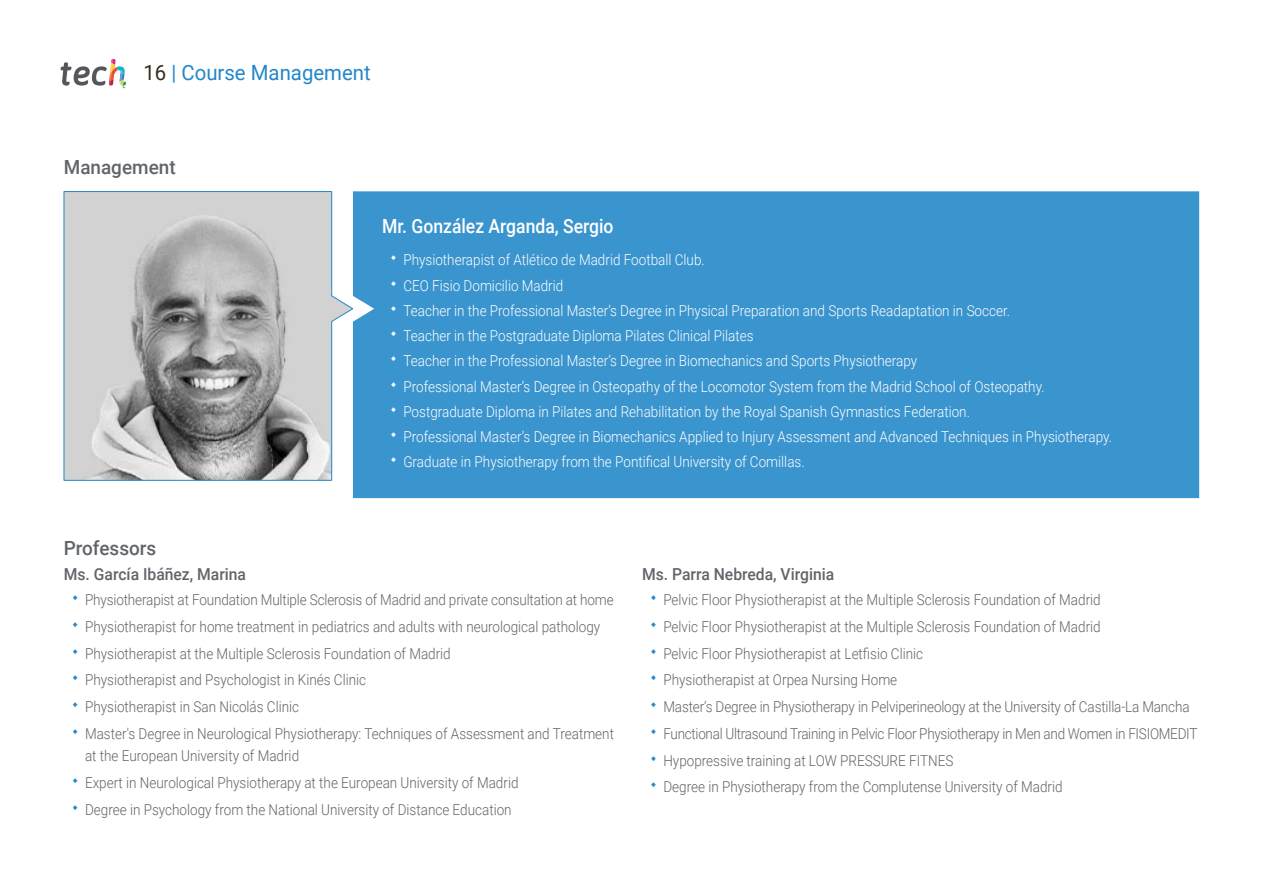
<style>
.page{position:relative;width:1263px;height:893px;background:#fff}
.page>*{position:absolute;margin:0;border:0;box-sizing:border-box;transform-origin:0 0}
.t1{font:21px "Roboto";color:#2287c9}
.t2{font:500 19.5px "Roboto";color:#fff;scale:.9 1}
.t3{font:500 19.5px "Roboto";color:#61646a}
.t4{font:500 16.5px "Roboto";color:#61646a;scale:.95 1}
.t5{font:300 15px/26.7px "Roboto";color:#61646a;scale:.9 1}
.t6{font:300 15px/25.2px "Roboto";color:#fff;scale:.9 1}
.s1{color:#322e1f}
</style>
<div class="page">
<svg style="left:61px;top:59px;width:65px;height:29px"></svg>
<div style="left:353px;top:191px;width:846px;height:307px;background:#3a94ce"></div>
<svg style="left:64px;top:191px;width:289px;height:290px;background:#b9babb"></svg>
<svg style="left:392px;top:255px;width:4px;height:5px"></svg>
<svg style="left:392px;top:281px;width:4px;height:5px"></svg>
<svg style="left:392px;top:306px;width:4px;height:5px"></svg>
<svg style="left:392px;top:331px;width:4px;height:5px"></svg>
<svg style="left:392px;top:356px;width:4px;height:5px"></svg>
<svg style="left:392px;top:382px;width:4px;height:5px"></svg>
<svg style="left:392px;top:407px;width:4px;height:5px"></svg>
<svg style="left:392px;top:432px;width:4px;height:5px"></svg>
<svg style="left:392px;top:457px;width:4px;height:5px"></svg>
<h1 class="t1" style="left:144px;top:57px;width:229px"><span class="s1">16</span> | Course Management</h1>
<h2 class="t3" style="left:64px;top:154px;width:113px">Management</h2>
<h2 class="t3" style="left:64px;top:535px;width:94px">Professors</h2>
<h2 class="t2" style="left:382px;top:212px;width:259px">Mr. González Arganda, Sergio</h2>
<p class="t6" style="left:403px;top:247px;width:789px">Physiotherapist of Atlético de Madrid Football Club.<br>CEO Fisio Domicilio Madrid<br>Teacher in the Professional Master’s Degree in Physical Preparation and Sports Readaptation in Soccer.<br>Teacher in the Postgraduate Diploma Pilates Clinical Pilates<br>Teacher in the Professional Master’s Degree in Biomechanics and Sports Physiotherapy<br>Professional Master’s Degree in Osteopathy of the Locomotor System from the Madrid School of Osteopathy.<br>Postgraduate Diploma in Pilates and Rehabilitation by the Royal Spanish Gymnastics Federation.<br>Professional Master’s Degree in Biomechanics Applied to Injury Assessment and Advanced Techniques in Physiotherapy.<br>Graduate in Physiotherapy from the Pontifical University of Comillas.</p>
<p class="t4" style="left:64px;top:563px;width:193px">Ms. García Ibáñez, Marina</p>
<p class="t5" style="left:85px;top:586px;width:589px">Physiotherapist at Foundation Multiple Sclerosis of Madrid and private consultation at home Physiotherapist for home treatment in pediatrics and adults with neurological pathology Physiotherapist at the Multiple Sclerosis Foundation of Madrid<br>Physiotherapist and Psychologist in Kinés Clinic<br>Physiotherapist in San Nicolás Clinic<br>Master's Degree in Neurological Physiotherapy: Techniques of Assessment and Treatment</p>
<p class="t5" style="left:85px;top:742px;width:483px">at the European University of Madrid<br>Expert in Neurological Physiotherapy at the European University of Madrid<br>Degree in Psychology from the National University of Distance Education</p>
<p class="t4" style="left:642px;top:563px;width:204px">Ms. Parra Nebreda, Virginia</p>
<p class="t5" style="left:663px;top:586px;width:595px">Pelvic Floor Physiotherapist at the Multiple Sclerosis Foundation of Madrid<br>Pelvic Floor Physiotherapist at the Multiple Sclerosis Foundation of Madrid<br>Pelvic Floor Physiotherapist at Letfisio Clinic<br>Physiotherapist at Orpea Nursing Home<br>Master’s Degree in Physiotherapy in Pelviperineology at the University of Castilla-La Mancha Functional Ultrasound Training in Pelvic Floor Physiotherapy in Men and Women in FISIOMEDIT Hypopressive training at LOW PRESSURE FITNES<br>Degree in Physiotherapy from the Complutense University of Madrid</p>
</div>
